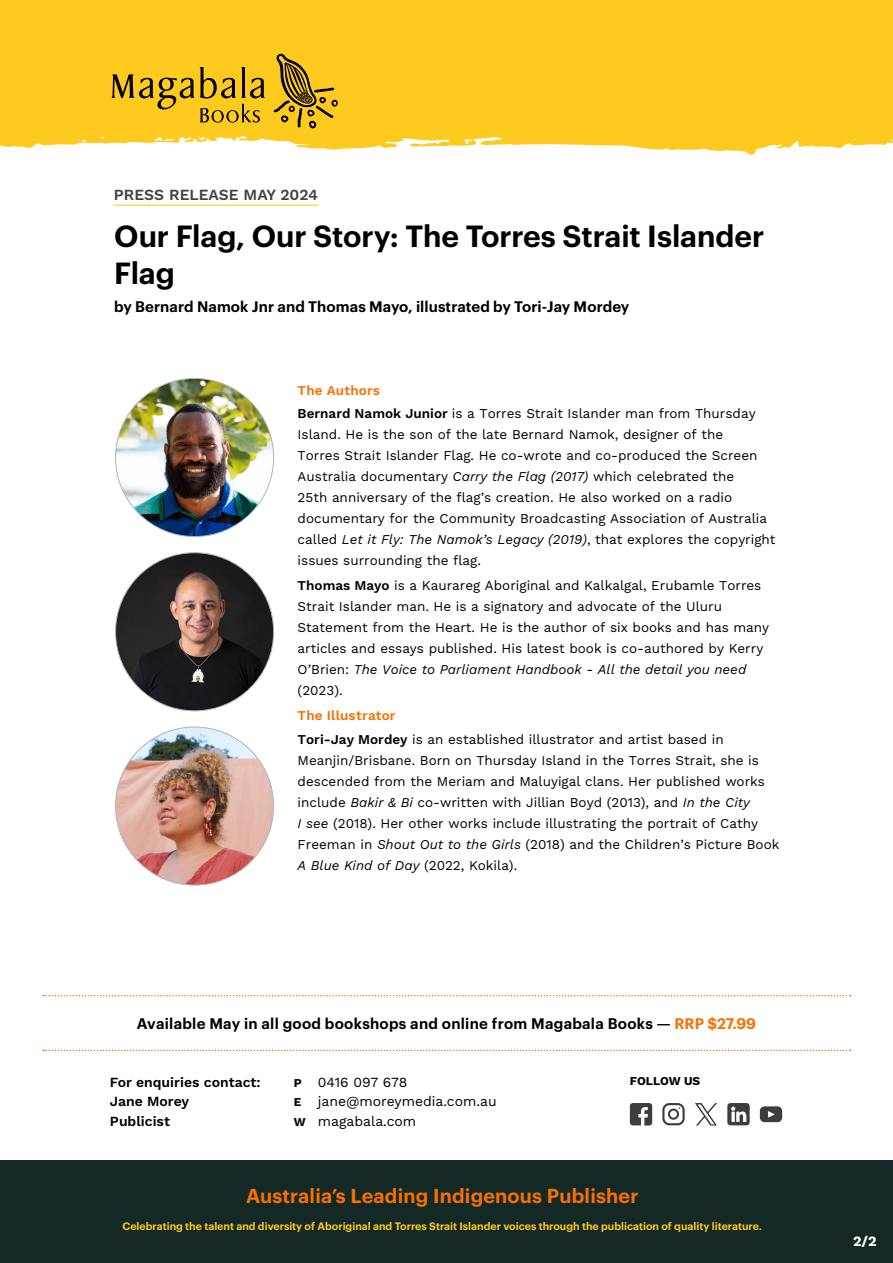
<style>
.page{position:relative;width:893px;height:1263px;background:#fff}
.page>*{position:absolute;margin:0;border:0;box-sizing:border-box;transform-origin:0 0}
.t1{font:600 30px/37px "Graphik";letter-spacing:-.005em;color:#000}
.t2{font:600 19.8px "Graphik";letter-spacing:.01em;color:#f97000}
.t3{font:600 15.45px "Work Sans";color:#444341}
.t4{font:600 15px "Graphik";letter-spacing:.01em;color:#000}
.t5{font:700 14.25px "Work Sans";color:#fff}
.t6{font:13.95px/19.5px "Work Sans";color:#000}
.t7{font:600 13.95px/19.5px "Work Sans";color:#000}
.t8{font:13.5px/21px "Work Sans";color:#000}
.t9{font:700 12px "Work Sans";letter-spacing:-.005em;color:#000}
.t10{font:600 10.65px "Graphik";color:#ffca1e}
.s1{font-weight:600;color:#f97000}
.s2{font-weight:600}
.s3{font-style:italic}
.s4{color:#f97000}
.s5{font-weight:700;font-size:12px}
</style>
<div class="page">
<div style="left:0;top:1160px;width:893px;height:103px;background:#142926"></div>
<svg style="left:43px;top:1050px;width:808px;height:1px"></svg>
<svg style="left:0;top:0;width:893px;height:155px;background:#ffcd2e"></svg>
<svg style="left:43px;top:995px;width:808px;height:1px"></svg>
<svg style="left:111px;top:67px;width:154px;height:56px;background:#d3a718"></svg>
<svg style="left:273px;top:53px;width:65px;height:75px;background:#c69c17"></svg>
<svg style="left:630px;top:1103px;width:22px;height:22px"></svg>
<svg style="left:662px;top:1103px;width:23px;height:22px"></svg>
<svg style="left:695px;top:1103px;width:22px;height:22px"></svg>
<svg style="left:727px;top:1103px;width:23px;height:22px"></svg>
<svg style="left:760px;top:1106px;width:22px;height:16px"></svg>
<img style="left:116px;top:727px;width:158px;height:158px;border-radius:79px">
<img style="left:116px;top:553px;width:158px;height:158px;border-radius:79px">
<img style="left:116px;top:378px;width:158px;height:159px;border-radius:79px">
<hr style="left:114px;top:205px;width:204px;height:1px;background:#ffca1e">
<p class="t3" style="left:114px;top:183px;width:206px">PRESS RELEASE MAY 2024</p>
<h1 class="t1" style="left:114px;top:214px;width:652px">Our Flag, Our Story: The Torres Strait Islander<br>Flag</h1>
<p class="t4" style="left:114px;top:295px;width:517px">by Bernard Namok Jnr and Thomas Mayo, illustrated by Tori-Jay Mordey</p>
<p class="t8" style="left:298px;top:378px;width:459px;line-height:23.1px"><span class="s1">The Authors<br></span><span class="s2">Bernard Namok Junior</span> is a Torres Strait Islander man from Thursday</p>
<p class="t8" style="left:298px;top:423px;width:479px">Island. He is the son of the late Bernard Namok, designer of the<br>Torres Strait Islander Flag. He co-wrote and co-produced the Screen Australia documentary <span class="s3">Carry the Flag (2017)</span> which celebrated the<br>25th anniversary of the flag’s creation. He also worked on a radio documentary for the Community Broadcasting Association of Australia called <span class="s3">Let it Fly: The Namok’s Legacy (2019)</span>, that explores the copyright issues surrounding the flag.</p>
<p class="t8" style="left:298px;top:574px;width:473px"><span class="s2">Thomas Mayo</span> is a Kaurareg Aboriginal and Kalkalgal, Erubamle Torres Strait Islander man. He is a signatory and advocate of the Uluru Statement from the Heart. He is the author of six books and has many articles and essays published. His latest book is co-authored by Kerry O’Brien: <span class="s3">The Voice to Parliament Handbook - All the detail you need </span>(2023).</p>
<p class="t8" style="left:298px;top:704px;width:428px;line-height:23.1px"><span class="s1">The Illustrator<br></span><span class="s2">Tori-Jay Mordey</span> is an established illustrator and artist based in</p>
<p class="t8" style="left:298px;top:749px;width:483px">Meanjin/Brisbane. Born on Thursday Island in the Torres Strait, she is descended from the Meriam and Maluyigal clans. Her published works include <span class="s3">Bakir &amp; Bi</span> co-written with Jillian Boyd (2013), and <span class="s3">In the City<br>I see</span> (2018). Her other works include illustrating the portrait of Cathy Freeman in <span class="s3">Shout Out to the Girls</span> (2018) and the Children’s Picture Book <span class="s3">A Blue Kind of Day</span> (2022, Kokila).</p>
<p class="t4" style="left:137px;top:1012px;width:621px">Available May in all good bookshops and online from Magabala Books — <span class="s4">RRP $27.99</span></p>
<p class="t7" style="left:110px;top:1072px;width:152px">For enquiries contact:</p>
<p class="t9" style="left:630px;top:1072px;width:72px">FOLLOW US</p>
<p class="t7" style="left:110px;top:1091px;width:81px">Jane Morey<br>Publicist</p>
<p class="t6" style="left:294px;top:1071px;width:204px"><span class="s5">P</span> 0416 097 678<br><span class="s5">E</span> jane@moreymedia.com.au<br><span class="s5">W</span> magabala.com</p>
<h2 class="t2" style="left:246px;top:1180px;width:394px">Australia’s Leading Indigenous Publisher</h2>
<p class="t10" style="left:122px;top:1218px;width:641px">Celebrating the talent and diversity of Aboriginal and Torres Strait Islander voices through the publication of quality literature.</p>
<p class="t5" style="left:853px;top:1230px;width:25px">2/2</p>
</div>
